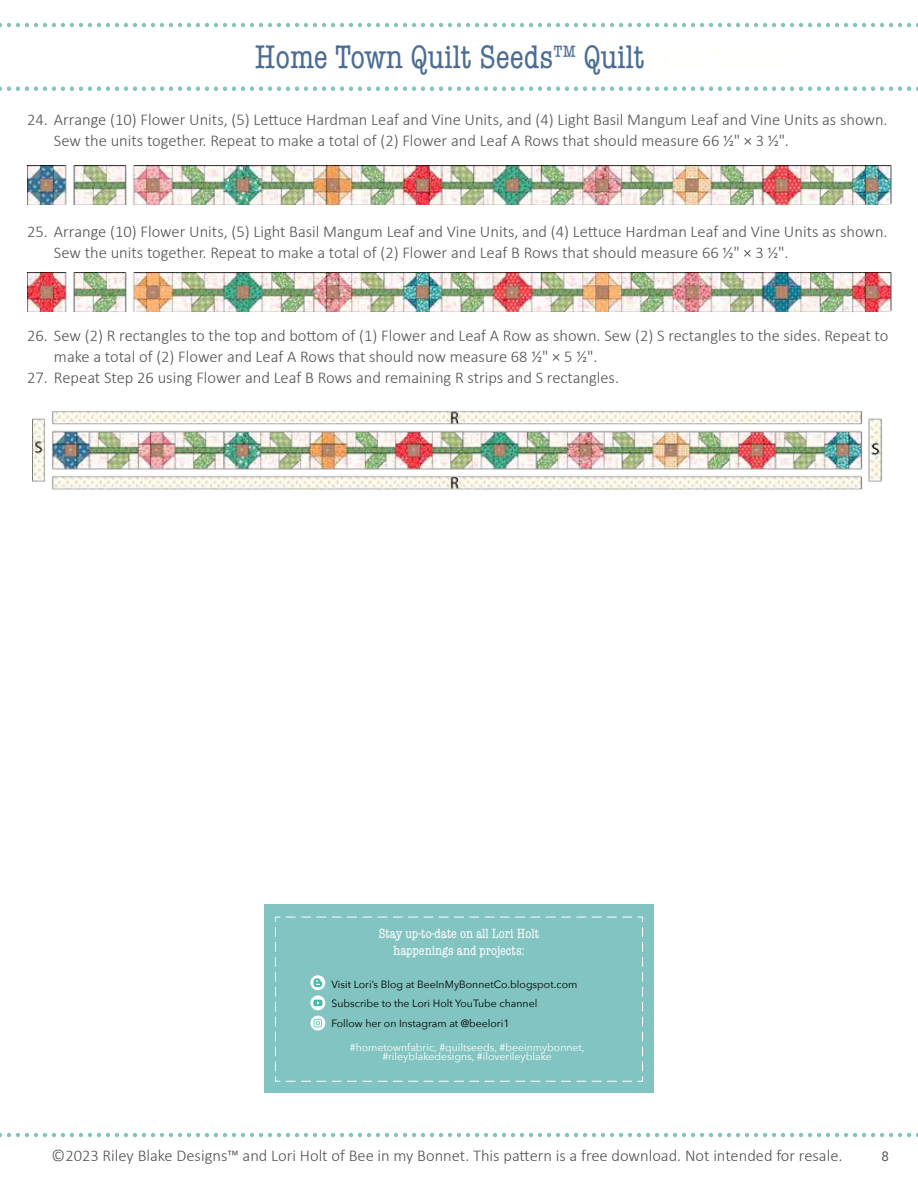
<style>
.page{position:relative;width:918px;height:1188px;background:#fff}
.page>*{position:absolute;margin:0;border:0;box-sizing:border-box;transform-origin:0 0}
.t1{font:condensed 33px "American Typewriter ITC Pro";color:#4c6d94}
.t2{font:300 16.5px/21px "Calibri";color:#535151}
.t3{font:condensed 13.5px/16.2px "American Typewriter ITC Pro";color:#fff;text-align:center}
.t4{font:13.5px "Avenir LT Std";color:#525252}
.t5{font:10.5px/19.5px "Avenir Next";color:#000}
.t6{font:10.5px/9px "Avenir Next";color:#fff;text-align:center}
.s1{font-size:27px}
.s2{color:#fffef7}
</style>
<div class="page">
<svg style="left:0;top:1133px;width:918px;height:4px"></svg>
<svg style="left:0;top:86px;width:918px;height:5px"></svg>
<svg style="left:0;top:23px;width:918px;height:4px"></svg>
<img style="left:27px;top:165px;width:858px;height:39px">
<img style="left:27px;top:272px;width:858px;height:39px">
<img style="left:32px;top:411px;width:850px;height:79px">
<div style="left:264px;top:904px;width:390px;height:189px;background:#81c4c1"></div>
<svg style="left:275px;top:916px;width:368px;height:166px"></svg>
<svg style="left:310px;top:995px;width:15px;height:15px"></svg>
<svg style="left:313px;top:1000px;width:9px;height:6px"></svg>
<svg style="left:310px;top:1016px;width:15px;height:15px"></svg>
<svg style="left:314px;top:1019px;width:8px;height:8px"></svg>
<svg style="left:310px;top:975px;width:15px;height:15px"></svg>
<svg style="left:314px;top:978px;width:8px;height:9px"></svg>
<div style="left:885px;top:162px;width:17px;height:50px;background:#000;opacity:.3"></div>
<hr style="left:891px;top:165px;width:1px;height:39px;background:#535151">
<div style="left:885px;top:269px;width:17px;height:50px;background:#000;opacity:.3"></div>
<hr style="left:891px;top:272px;width:1px;height:39px;background:#535151">
<h1 class="t1" style="left:255px;top:38px;width:551px">Home Town Quilt Seeds<span class="s1">™</span> Quilt<span class="s2">Quilt Seeds</span><sup>™</sup></h1>
<p class="t2" style="left:54px;top:109px;width:835px;text-indent:-27px">24. Arrange (10) Flower Units, (5) Lettuce Hardman Leaf and Vine Units, and (4) Light Basil Mangum Leaf and Vine Units as shown.<br>Sew the units together. Repeat to make a total of (2) Flower and Leaf A Rows that should measure 66 1/2" × 3 1/2".</p>
<p class="t2" style="left:54px;top:221px;width:835px;text-indent:-27px">25. Arrange (10) Flower Units, (5) Light Basil Mangum Leaf and Vine Units, and (4) Lettuce Hardman Leaf and Vine Units as shown.<br>Sew the units together. Repeat to make a total of (2) Flower and Leaf B Rows that should measure 66 1/2" × 3 1/2".</p>
<p class="t2" style="left:54px;top:325px;width:836px;text-indent:-27px">26. Sew (2) R rectangles to the top and bottom of (1) Flower and Leaf A Row as shown. Sew (2) S rectangles to the sides. Repeat to make a total of (2) Flower and Leaf A Rows that should now measure 68 ½" × 5 ½".</p>
<p class="t2" style="left:27px;top:367px;width:594px">27. Repeat Step 26 using Flower and Leaf B Rows and remaining R strips and S rectangles.</p>
<p class="t3" style="left:379px;top:926px;width:162px">Stay up-to-date on all Lori Holt happenings and projects:</p>
<p class="t5" style="left:331px;top:974px;width:247px">Visit Lori’s Blog at BeeInMyBonnetCo.blogspot.com<br>Subscribe to the Lori Holt YouTube channel<br>Follow her on Instagram at @beelori1</p>
<p class="t6" style="left:350px;top:1042px;width:236px">#hometownfabric, #quiltseeds, #beeinmybonnet, #rileyblakedesigns, #iloverileyblake</p>
<p class="t2" style="left:52px;top:1145px;width:792px">©2023 Riley Blake Designs™ and Lori Holt of Bee in my Bonnet. This pattern is a free download. Not intended for resale.</p>
<p class="t4" style="left:882px;top:1149px;width:9px">8</p>
</div>
